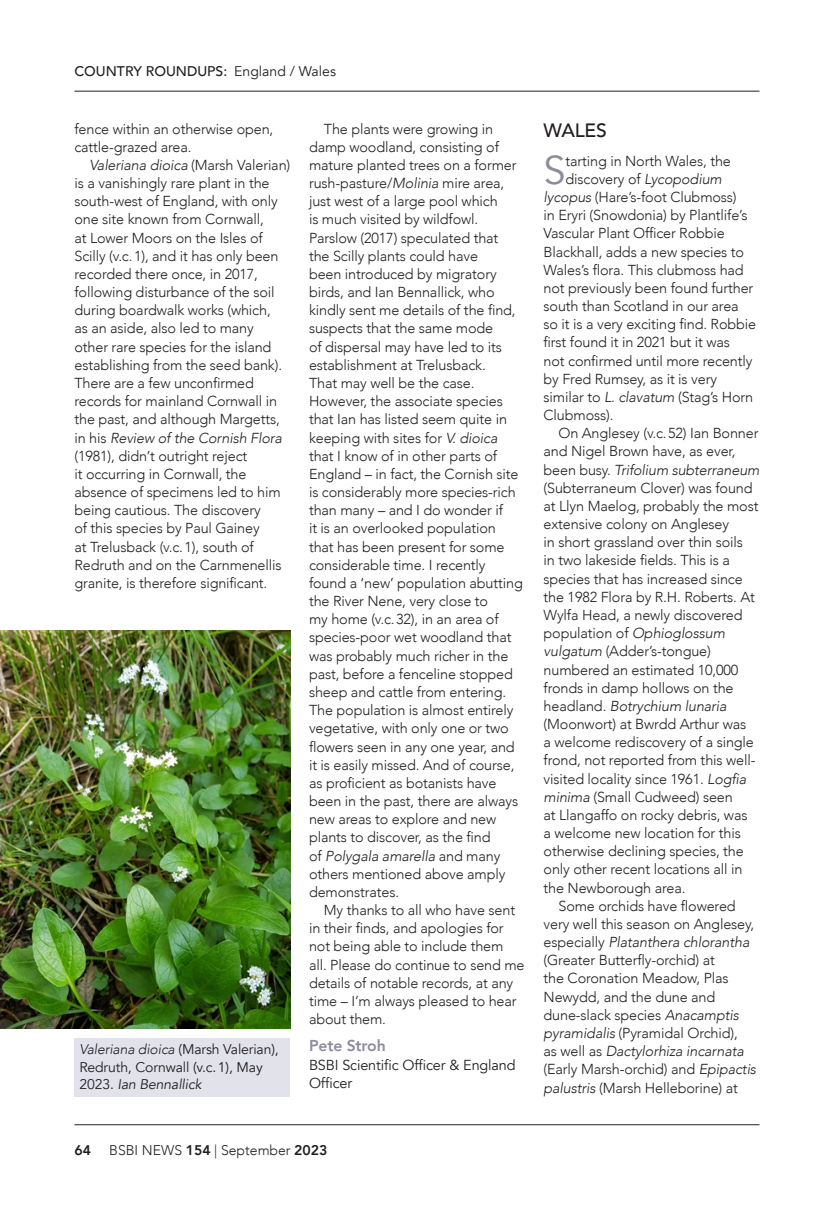
<style>
.page{position:relative;width:834px;height:1216px;background:#fff}
.page>*{position:absolute;margin:0;border:0;box-sizing:border-box;transform-origin:0 0}
.Notes_drop_cap{font:40.07px "Avenir";color:#8d8c9d}
.Notes_title_1_line{font:500 19.25px "Avenir";letter-spacing:-.01em;color:#231f20}
.Notes_end_author{font:800 15.75px "Avenir";letter-spacing:-.01em;color:#8d8c9d}
.Notes_indent{font:300 14.35px/18.2px "Avenir";letter-spacing:-.01em;color:#231f20}
.Notes_drop_cap-2{font:300 14.35px "Avenir";letter-spacing:-.01em;color:#231f20}
.Notes_address_post{font:14.35px/18.2px "Avenir";letter-spacing:-.01em;color:#231f20}
.t1{font:14px/17.5px "Avenir";letter-spacing:-.01em;color:#231f20}
.Running_title_left{font:500 14px "Avenir";color:#231f20}
.t2{font:300 14px "Avenir";color:#231f20}
.t3{font:800 14px "Avenir";color:#231f20}
.s1{font-weight:400}
.s2{font-style:italic}
.s3{font-weight:300;font-style:italic}
.s4{font-weight:800}
</style>
<div class="page">
<hr style="left:74px;top:1124px;width:685px;height:1px;background:#231f20">
<img style="left:0;top:631px;width:290px;height:396px">
<hr style="left:74px;top:91px;width:685px;height:1px;background:#231f20">
<div style="left:74px;top:1037px;width:216px;height:59px;background:#e2e2eb"></div>
<p class="Running_title_left" style="left:74px;top:59px;width:263px">COUNTRY ROUNDUPS: <span class="s1">England / Wales</span></p>
<p class="Notes_indent" style="left:74px;top:119px;width:200px">fence within an otherwise open, cattle-grazed area.</p>
<p class="Notes_indent" style="left:74px;top:156px;width:217px;text-indent:15px"><span class="s2">Valeriana dioica</span> (Marsh Valerian) is a vanishingly rare plant in the south-west of England, with only one site known from Cornwall,<br>at Lower Moors on the Isles of<br>Scilly (v.c.1), and it has only been recorded there once, in 2017, following disturbance of the soil during boardwalk works (which,<br>as an aside, also led to many other rare species for the island establishing from the seed bank).<br>There are a few unconfirmed records for mainland Cornwall in the past, and although Margetts, in his <span class="s2">Review of the Cornish Flora </span>(1981), didn’t outright reject<br>it occurring in Cornwall, the absence of specimens led to him being cautious. The discovery<br>of this species by Paul Gainey<br>at Trelusback (v.c.1), south of<br>Redruth and on the Carnmenellis granite, is therefore significant.</p>
<p class="t1" style="left:79px;top:1040px;width:201px"><span class="s3">Valeriana dioica</span> (Marsh Valerian),<br>Redruth, Cornwall (v.c.1), May<br>2023. <span class="s2">Ian Bennallick</span></p>
<p class="Notes_indent" style="left:309px;top:119px;width:215px;text-indent:15px">The plants were growing in damp woodland, consisting of mature planted trees on a former rush-pasture/<span class="s2">Molinia</span> mire area, just west of a large pool which<br>is much visited by wildfowl.<br>Parslow (2017) speculated that<br>the Scilly plants could have<br>been introduced by migratory birds, and Ian Bennallick, who kindly sent me details of the find, suspects that the same mode<br>of dispersal may have led to its establishment at Trelusback.<br>That may well be the case.<br>However, the associate species that Ian has listed seem quite in keeping with sites for <span class="s2">V. dioica </span>that I know of in other parts of<br>England – in fact, the Cornish site is considerably more species-rich than many – and I do wonder if<br>it is an overlooked population that has been present for some considerable time. I recently found a ‘new’ population abutting the River Nene, very close to<br>my home (v.c.32), in an area of species-poor wet woodland that was probably much richer in the past, before a fenceline stopped sheep and cattle from entering.<br>The population is almost entirely vegetative, with only one or two flowers seen in any one year, and it is easily missed. And of course, as proficient as botanists have been in the past, there are always new areas to explore and new plants to discover, as the find<br>of <span class="s2">Polygala amarella</span> and many others mentioned above amply demonstrates.</p>
<p class="Notes_indent" style="left:309px;top:901px;width:217px;text-indent:15px">My thanks to all who have sent in their finds, and apologies for not being able to include them all. Please do continue to send me details of notable records, at any time – I’m always pleased to hear about them.</p>
<p class="Notes_end_author" style="left:309px;top:1033px;width:78px">Pete Stroh</p>
<p class="Notes_address_post" style="left:309px;top:1055px;width:208px">BSBI Scientific Officer &amp; England<br>Officer</p>
<p class="t3" style="left:74px;top:1138px;width:18px">64</p>
<p class="t2" style="left:109px;top:1141px;width:220px">BSBI NEWS <span class="s4">154</span> | September <span class="s4">2023</span></p>
<p class="Notes_title_1_line" style="left:543px;top:113px;width:65px">WALES</p>
<p class="Notes_drop_cap" style="left:543px;top:146px;width:24px">S</p>
<p class="Notes_drop_cap-2" style="left:565px;top:152px;width:167px">tarting in North Wales, the</p>
<p class="Notes_drop_cap-2" style="left:565px;top:170px;width:158px">discovery of <span class="s2">Lycopodium</span></p>
<p class="Notes_drop_cap-2" style="left:543px;top:188px;width:194px"><span class="s2">lycopus</span> (Hare’s-foot Clubmoss)</p>
<p class="Notes_drop_cap-2" style="left:543px;top:207px;width:205px">in Eryri (Snowdonia) by Plantlife’s</p>
<p class="Notes_drop_cap-2" style="left:543px;top:225px;width:183px">Vascular Plant Officer Robbie</p>
<p class="Notes_drop_cap-2" style="left:543px;top:243px;width:202px">Blackhall, adds a new species to</p>
<p class="Notes_drop_cap-2" style="left:543px;top:261px;width:202px">Wales’s flora. This clubmoss had</p>
<p class="Notes_drop_cap-2" style="left:543px;top:279px;width:211px">not previously been found further</p>
<p class="Notes_drop_cap-2" style="left:543px;top:297px;width:197px">south than Scotland in our area</p>
<p class="Notes_drop_cap-2" style="left:543px;top:316px;width:214px">so it is a very exciting find. Robbie</p>
<p class="Notes_drop_cap-2" style="left:543px;top:334px;width:188px">first found it in 2021 but it was</p>
<p class="Notes_drop_cap-2" style="left:543px;top:352px;width:210px">not confirmed until more recently</p>
<p class="Notes_drop_cap-2" style="left:543px;top:370px;width:175px">by Fred Rumsey, as it is very</p>
<p class="Notes_drop_cap-2" style="left:543px;top:388px;width:211px">similar to <span class="s2">L. clavatum</span> (Stag’s Horn</p>
<p class="Notes_drop_cap-2" style="left:543px;top:406px;width:71px">Clubmoss).</p>
<p class="Notes_indent" style="left:543px;top:424px;width:217px;text-indent:15px">On Anglesey (v.c.52) Ian Bonner and Nigel Brown have, as ever, been busy. <span class="s2">Trifolium subterraneum </span>(Subterraneum Clover) was found at Llyn Maelog, probably the most extensive colony on Anglesey<br>in short grassland over thin soils<br>in two lakeside fields. This is a species that has increased since the 1982 Flora by R.H. Roberts. At<br>Wylfa Head, a newly discovered population of <span class="s2">Ophioglossum vulgatum</span> (Adder’s-tongue) numbered an estimated 10,000 fronds in damp hollows on the headland. <span class="s2">Botrychium lunaria </span>(Moonwort) at Bwrdd Arthur was<br>a welcome rediscovery of a single frond, not reported from this well&shy;visited locality since 1961. <span class="s2">Logfia minima</span> (Small Cudweed) seen<br>at Llangaffo on rocky debris, was<br>a welcome new location for this otherwise declining species, the only other recent locations all in the Newborough area.</p>
<p class="Notes_indent" style="left:543px;top:896px;width:214px;text-indent:15px">Some orchids have flowered very well this season on Anglesey, especially <span class="s2">Platanthera chlorantha </span>(Greater Butterfly-orchid) at<br>the Coronation Meadow, Plas<br>Newydd, and the dune and dune-slack species <span class="s2">Anacamptis pyramidalis</span> (Pyramidal Orchid),<br>as well as <span class="s2">Dactylorhiza incarnata </span>(Early Marsh-orchid) and <span class="s2">Epipactis palustris</span> (Marsh Helleborine) at</p>
</div>
